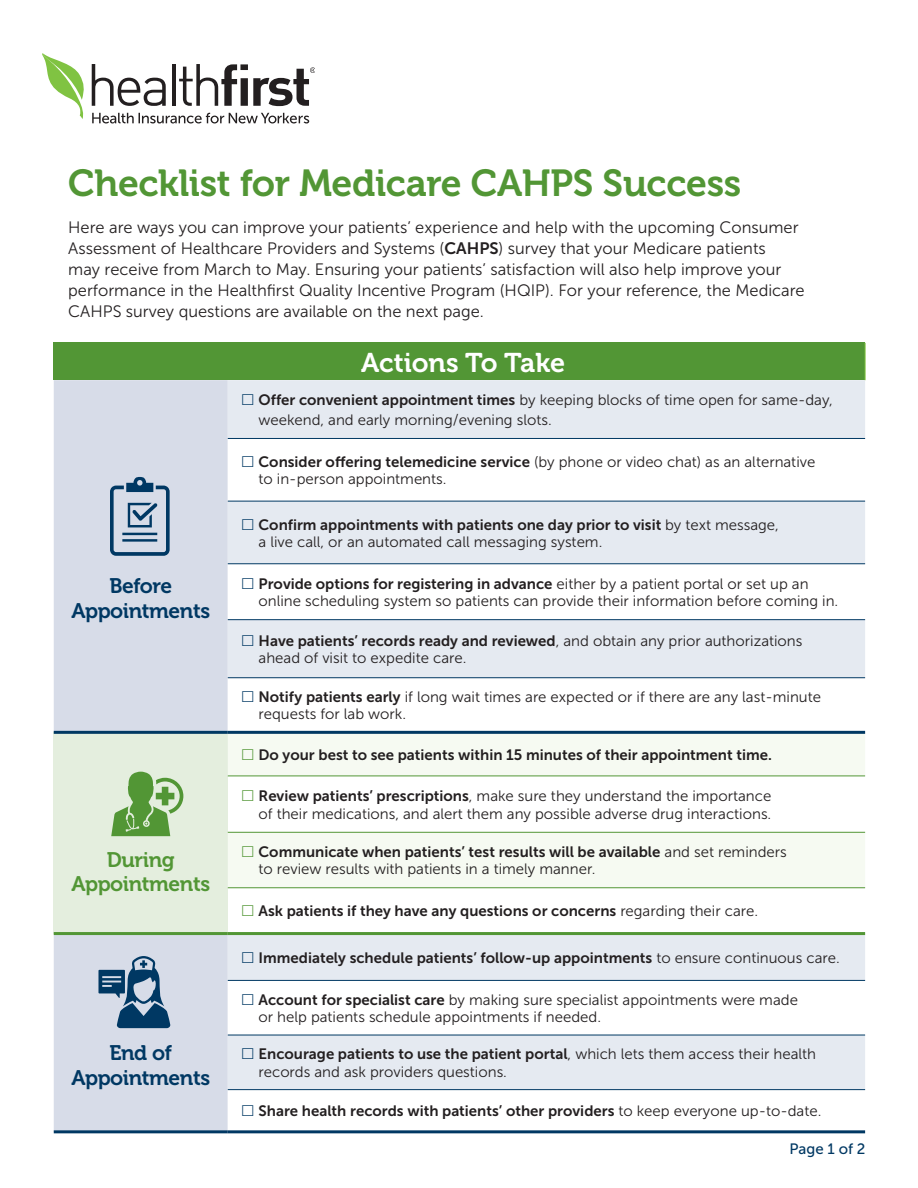
<style>
.page{position:relative;width:918px;height:1188px;background:#fff}
.page>*{position:absolute;margin:0;border:0;box-sizing:border-box;transform-origin:0 0}
.t1{font:37.5px "Museo 700";letter-spacing:-.01em;color:#529635}
.t2{font:27px "Museo 700";color:#fff}
.t3{font:21px/24.2px "Museo 700";letter-spacing:-.02em;color:#003863;text-align:center}
.t4{font:21px/24.2px "Museo 700";letter-spacing:-.02em;color:#529635;text-align:center}
.t5{font:16.5px/21px "Museo Sans 300";color:#231f20}
.List_Paragraph{font:15px/17.2px "Museo Sans 300";color:#231f20}
.List_Paragraph-2{font:15px "Museo Sans 700";color:#231f20}
.t6{font:15px "Museo Sans 500";color:#003863}
.s1{font-family:"Museo Sans 700"}
.s2{font-family:"Museo Sans 300"}
</style>
<div class="page">
<svg style="left:42px;top:53px;width:42px;height:66px"></svg>
<svg style="left:92px;top:64px;width:74px;height:42px"></svg>
<hr style="left:172px;top:64px;width:4px;height:42px;background:#231f20">
<svg style="left:179px;top:64px;width:136px;height:42px"></svg>
<svg style="left:92px;top:113px;width:217px;height:11px"></svg>
<div style="left:54px;top:343px;width:811px;height:37px;background:#529635"></div>
<div style="left:54px;top:380px;width:174px;height:750px;background:#d7dce8"></div>
<div style="left:228px;top:380px;width:637px;height:58px;background:#e5eaf1"></div>
<svg style="left:228px;top:500px;width:637px;height:591px;fill:#e5eaf1"></svg>
<div style="left:54px;top:732px;width:174px;height:202px;background:#e4eede"></div>
<svg style="left:228px;top:734px;width:637px;height:153px;fill:#f6faf2"></svg>
<hr style="left:865px;top:343px;width:1px;height:37px;background:#81c340">
<hr style="left:54px;top:1130px;width:174px;height:3px;background:#003863">
<hr style="left:228px;top:438px;width:637px;height:1px;background:#003863">
<hr style="left:228px;top:1035px;width:637px;height:1px;background:#003863">
<hr style="left:228px;top:1089px;width:637px;height:1px;background:#003863">
<hr style="left:228px;top:980px;width:637px;height:1px;background:#003863">
<hr style="left:228px;top:1130px;width:637px;height:3px;background:#003863">
<hr style="left:54px;top:932px;width:174px;height:3px;background:#529635">
<hr style="left:228px;top:932px;width:637px;height:3px;background:#529635">
<hr style="left:228px;top:776px;width:637px;height:1px;background:#529635">
<hr style="left:228px;top:887px;width:637px;height:1px;background:#529635">
<hr style="left:228px;top:832px;width:637px;height:1px;background:#529635">
<hr style="left:54px;top:731px;width:174px;height:3px;background:#003863">
<hr style="left:228px;top:731px;width:637px;height:3px;background:#003863">
<hr style="left:228px;top:563px;width:637px;height:1px;background:#003863">
<hr style="left:228px;top:619px;width:637px;height:1px;background:#003863">
<hr style="left:228px;top:677px;width:637px;height:1px;background:#003863">
<hr style="left:228px;top:501px;width:637px;height:1px;background:#003863">
<svg style="left:111px;top:772px;width:72px;height:64px"></svg>
<svg style="left:98px;top:956px;width:73px;height:72px;background:#7692ac"></svg>
<svg style="left:110px;top:477px;width:60px;height:79px;background:#92a7bd"></svg>
<svg style="left:242px;top:394px;width:11px;height:11px"></svg>
<svg style="left:242px;top:519px;width:11px;height:11px"></svg>
<svg style="left:242px;top:578px;width:11px;height:11px"></svg>
<svg style="left:242px;top:635px;width:11px;height:11px"></svg>
<svg style="left:242px;top:691px;width:11px;height:11px"></svg>
<svg style="left:242px;top:749px;width:11px;height:11px"></svg>
<svg style="left:242px;top:790px;width:11px;height:11px"></svg>
<svg style="left:242px;top:846px;width:11px;height:11px"></svg>
<svg style="left:242px;top:905px;width:11px;height:11px"></svg>
<svg style="left:242px;top:952px;width:11px;height:11px"></svg>
<svg style="left:242px;top:994px;width:11px;height:11px"></svg>
<svg style="left:242px;top:1048px;width:11px;height:11px"></svg>
<p class="t1" style="left:68px;top:162px;width:675px">Checklist for Medicare CAHPS Success</p>
<p class="t5" style="left:68px;top:217px;width:738px">Here are ways you can improve your patients’ experience and help with the upcoming Consumer Assessment of Healthcare Providers and Systems (<span class="s1">CAHPS</span>) survey that your Medicare patients<br>may receive from March to May. Ensuring your patients’ satisfaction will also help improve your performance in the Healthfirst Quality Incentive Program (HQIP). For your reference, the Medicare CAHPS survey questions are available on the next page.</p>
<p class="t2" style="left:361px;top:347px;width:206px">Actions To Take</p>
<p class="t3" style="left:71px;top:574px;width:140px">Before<br>Appointments</p>
<p class="t4" style="left:71px;top:848px;width:140px">During<br>Appointments</p>
<p class="t3" style="left:71px;top:1041px;width:140px">End of<br>Appointments</p>
<p class="List_Paragraph" style="left:259px;top:390px;width:576px;line-height:19.5px"><span class="s1">Offer convenient appointment times</span> by keeping blocks of time open for same-day, weekend, and early morning/evening slots.</p>
<p class="List_Paragraph" style="left:259px;top:453px;width:558px"><span class="s1">Consider offering telemedicine service</span> (by phone or video chat) as an alternative to in-person appointments.</p>
<p class="List_Paragraph" style="left:259px;top:516px;width:522px"><span class="s1">Confirm appointments with patients one day prior to visit</span> by text message, a live call, or an automated call messaging system.</p>
<p class="List_Paragraph" style="left:259px;top:575px;width:581px"><span class="s1">Provide options for registering in advance</span> either by a patient portal or set up an online scheduling system so patients can provide their information before coming in.</p>
<p class="List_Paragraph" style="left:259px;top:632px;width:545px"><span class="s1">Have patients’ records ready and reviewed</span>, and obtain any prior authorizations ahead of visit to expedite care.</p>
<p class="List_Paragraph" style="left:259px;top:688px;width:564px"><span class="s1">Notify patients early</span> if long wait times are expected or if there are any last-minute requests for lab work.</p>
<p class="List_Paragraph-2" style="left:259px;top:747px;width:515px">Do your best to see patients within 15 minutes of their appointment time.</p>
<p class="List_Paragraph" style="left:259px;top:788px;width:514px"><span class="s1">Review patients’ prescriptions</span>, make sure they understand the importance of their medications, and alert them any possible adverse drug interactions.</p>
<p class="List_Paragraph" style="left:259px;top:844px;width:530px"><span class="s1">Communicate when patients’ test results will be available</span> and set reminders to review results with patients in a timely manner.</p>
<p class="List_Paragraph-2" style="left:259px;top:902px;width:501px">Ask patients if they have any questions or concerns <span class="s2">regarding their care.</span></p>
<p class="List_Paragraph-2" style="left:259px;top:950px;width:583px">Immediately schedule patients’ follow-up appointments <span class="s2">to ensure continuous care.</span></p>
<p class="List_Paragraph" style="left:259px;top:991px;width:541px"><span class="s1">Account for specialist care</span> by making sure specialist appointments were made or help patients schedule appointments if needed.</p>
<p class="List_Paragraph" style="left:259px;top:1046px;width:559px"><span class="s1">Encourage patients to use the patient portal</span>, which lets them access their health records and ask providers questions.</p>
<p class="List_Paragraph-2" style="left:259px;top:1102px;width:564px">Share health records with patients’ other providers <span class="s2">to keep everyone up-to-date.</span></p>
<p class="t6" style="left:789px;top:1141px;width:78px">Page 1 of 2</p>
</div>
